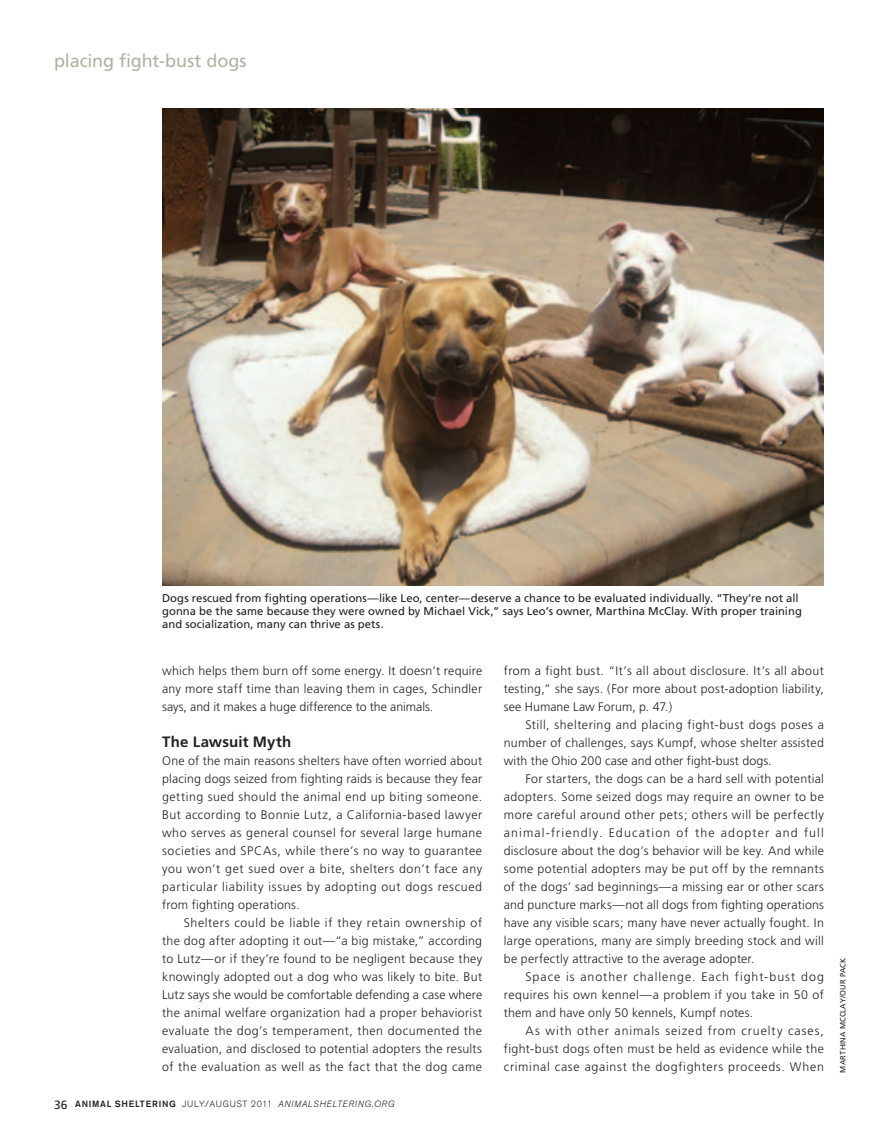
<style>
.page{position:relative;width:878px;height:1134px;background:#fff}
.page>*{position:absolute;margin:0;border:0;box-sizing:border-box;transform-origin:0 0}
.t1{font:18px "Frutiger";letter-spacing:-.005em;color:#b2b1a4}
.t2{font:700 15px "Frutiger";letter-spacing:.01em;color:#231f20}
.t3{font:300 12.3px/18px "Frutiger";letter-spacing:.03em;color:#231f20;text-align:justify}
.t4{font:300 12.3px "Frutiger";letter-spacing:.05em;color:#231f20}
.t5{font:300 12.3px "Frutiger";letter-spacing:.005em;color:#231f20}
.t6{font:300 12.3px "Frutiger";letter-spacing:.01em;color:#231f20}
.t7{font:300 12.3px "Frutiger";letter-spacing:.06em;color:#231f20}
.t8{font:300 12.3px "Frutiger";letter-spacing:.09em;color:#231f20}
.t9{font:300 12.3px "Frutiger";letter-spacing:.08em;color:#231f20}
.t10{font:300 12.3px "Frutiger";letter-spacing:.075em;color:#231f20}
.t11{font:11.25px/12.8px "Frutiger";letter-spacing:.005em;color:#231f20}
.t12{font:italic 300 9px "Akzidenz Grotesk BE";letter-spacing:.07em;color:#231f20}
.t13{font:7.5px "Frutiger";letter-spacing:.03em;color:#231f20}
.s1{font-family:"Frutiger";font-weight:400;font-style:normal;font-size:12px}
.s2{font-weight:500;font-style:normal}
.s3{font-style:normal}
</style>
<div class="page">
<img style="left:162px;top:108px;width:662px;height:477px">
<p class="t1" style="left:54px;top:51px;width:194px">placing fight-bust dogs</p>
<p class="t11" style="left:162px;top:592px;width:641px">Dogs rescued from fighting operations—like Leo, center—deserve a chance to be evaluated individually. “They’re not all gonna be the same because they were owned by Michael Vick,” says Leo’s owner, Marthina McClay. With proper training and socialization, many can thrive as pets.</p>
<p class="t3" style="left:162px;top:662px;width:321px">which helps them burn off some energy. It doesn’t require any more staff time than leaving them in cages, Schindler says, and it makes a huge difference to the animals.</p>
<p class="t2" style="left:162px;top:733px;width:131px">The Lawsuit Myth</p>
<p class="t3" style="left:162px;top:752px;width:321px">One of the main reasons shelters have often worried about</p>
<p class="t3" style="left:162px;top:770px;width:321px">placing dogs seized from fighting raids is because they fear</p>
<p class="t3" style="left:162px;top:788px;width:321px">getting sued should the animal end up biting someone.</p>
<p class="t3" style="left:162px;top:806px;width:321px">But according to Bonnie Lutz, a California-based lawyer</p>
<p class="t3" style="left:162px;top:824px;width:321px">who serves as general counsel for several large humane</p>
<p class="t3" style="left:162px;top:842px;width:321px">societies and SPCAs, while there’s no way to guarantee</p>
<p class="t4" style="left:162px;top:862px;width:321px">you won’t get sued over a bite, shelters don’t face any</p>
<p class="t4" style="left:162px;top:880px;width:321px">particular liability issues by adopting out dogs rescued</p>
<p class="t3" style="left:162px;top:896px;width:139px">from fighting operations.</p>
<p class="t4" style="left:184px;top:916px;width:300px">Shelters could be liable if they retain ownership of</p>
<p class="t3" style="left:162px;top:932px;width:321px">the dog after adopting it out—“a big mistake,” according</p>
<p class="t3" style="left:162px;top:950px;width:321px">to Lutz—or if they’re found to be negligent because they</p>
<p class="t3" style="left:162px;top:968px;width:321px">knowingly adopted out a dog who was likely to bite. But</p>
<p class="t5" style="left:162px;top:988px;width:321px">Lutz says she would be comfortable defending a case where</p>
<p class="t3" style="left:162px;top:1004px;width:321px">the animal welfare organization had a proper behaviorist</p>
<p class="t3" style="left:162px;top:1022px;width:321px">evaluate the dog’s temperament, then documented the</p>
<p class="t3" style="left:162px;top:1040px;width:321px">evaluation, and disclosed to potential adopters the results</p>
<p class="t3" style="left:162px;top:1058px;width:321px">of the evaluation as well as the fact that the dog came</p>
<p class="t12" style="left:54px;top:1099px;width:342px"><span class="s1">36</span> <span class="s2">ANIMAL SHELTERING</span> <span class="s3">JULY/AUGUST 2011</span> ANIMALSHELTERING.ORG</p>
<p class="t3" style="left:504px;top:662px;width:321px">from a fight bust. “It’s all about disclosure. It’s all about</p>
<p class="t3" style="left:504px;top:680px;width:321px">testing,” she says. (For more about post-adoption liability,</p>
<p class="t5" style="left:504px;top:700px;width:170px">see Humane Law Forum, p. 47.)</p>
<p class="t3" style="left:525px;top:716px;width:300px">Still, sheltering and placing fight-bust dogs poses a</p>
<p class="t3" style="left:504px;top:734px;width:321px">number of challenges, says Kumpf, whose shelter assisted</p>
<p class="t5" style="left:504px;top:754px;width:269px">with the Ohio 200 case and other fight-bust dogs.</p>
<p class="t3" style="left:525px;top:770px;width:300px">For starters, the dogs can be a hard sell with potential</p>
<p class="t3" style="left:504px;top:788px;width:321px">adopters. Some seized dogs may require an owner to be</p>
<p class="t3" style="left:504px;top:806px;width:321px">more careful around other pets; others will be perfectly</p>
<p class="t8" style="left:504px;top:826px;width:321px">animal-friendly. Education of the adopter and full</p>
<p class="t3" style="left:504px;top:842px;width:321px">disclosure about the dog’s behavior will be key. And while</p>
<p class="t3" style="left:504px;top:860px;width:321px">some potential adopters may be put off by the remnants</p>
<p class="t3" style="left:504px;top:878px;width:321px">of the dogs’ sad beginnings—a missing ear or other scars</p>
<p class="t6" style="left:504px;top:898px;width:321px">and puncture marks—not all dogs from fighting operations</p>
<p class="t3" style="left:504px;top:914px;width:321px">have any visible scars; many have never actually fought. In</p>
<p class="t3" style="left:504px;top:932px;width:321px">large operations, many are simply breeding stock and will</p>
<p class="t3" style="left:504px;top:950px;width:252px">be perfectly attractive to the average adopter.</p>
<p class="t9" style="left:525px;top:970px;width:300px">Space is another challenge. Each fight-bust dog</p>
<p class="t3" style="left:504px;top:986px;width:321px">requires his own kennel—a problem if you take in 50 of</p>
<p class="t3" style="left:504px;top:1004px;width:251px">them and have only 50 kennels, Kumpf notes.</p>
<p class="t10" style="left:525px;top:1024px;width:300px">As with other animals seized from cruelty cases,</p>
<p class="t3" style="left:504px;top:1040px;width:321px">fight-bust dogs often must be held as evidence while the</p>
<p class="t7" style="left:504px;top:1060px;width:321px">criminal case against the dogfighters proceeds. When</p>
<p class="t13" style="left:838px;top:1073px;width:116px;rotate:-90deg">Marthina McClay/Ou r Pack</p>
</div>
